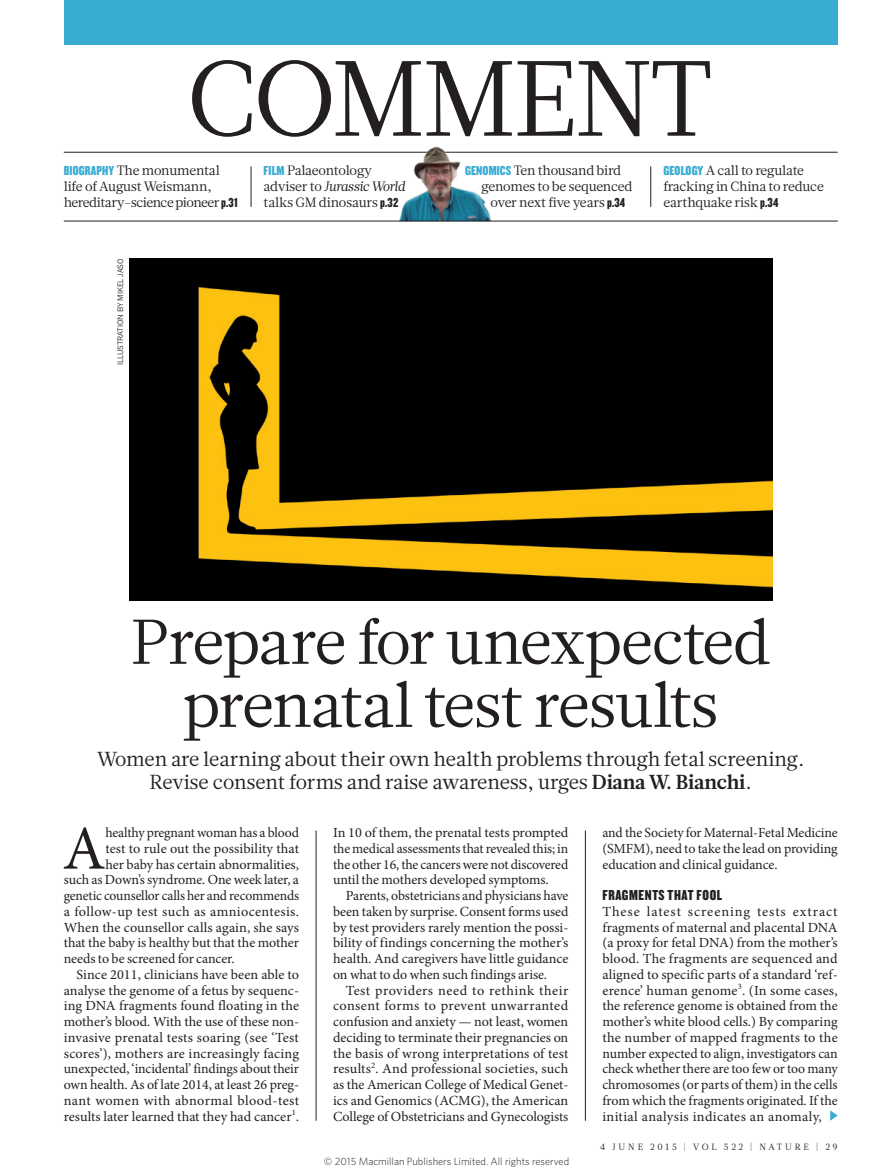
<style>
.page{position:relative;width:893px;height:1174px;background:#fff}
.page>*{position:absolute;margin:0;border:0;box-sizing:border-box;transform-origin:0 0}
.SECTION_HEADING{font:106.5px "Glosa Math";letter-spacing:-.025em;color:#231f20}
.HEAD_42{font:63px/63px "Glosa Math";letter-spacing:-.025em;color:#231f20;text-align:center}
.BODY_DROP_CAP{font:62.4px "Minion Pro";color:#231f20}
.INTRO{font:20.25px/23.7px "Glosa Math";color:#231f20;text-align:center}
.CROSSHEAD{font:15px "Knockout 69 Full Liteweight";letter-spacing:.04em;color:#231f20}
.BODY_INDENT{font:13.95px/15.8px "Minion Pro";letter-spacing:-.005em;color:#231f20;text-align:justify}
.BODY_1ST_PARA{font:13.95px/15.8px "Minion Pro";letter-spacing:.015em;color:#231f20;text-align:justify}
.BODY_DROP_CAP-2{font:13.95px "Minion Pro";letter-spacing:-.005em;color:#231f20}
.BODY_DROP_CAP-3{font:13.95px "Minion Pro";letter-spacing:.025em;color:#231f20}
.MINI_TOC_TEXT{font:13.5px/15.8px "Glosa Math";letter-spacing:-.02em;color:#231f20}
.t1{font:300 10.5px "Whitney";color:#231f20}
.t2{font:9px "Glosa Math";letter-spacing:.3em;color:#231f20}
.PIC_CREDIT{font:7.5px "News Gothic MTOT";color:#231f20}
.s1{font-family:"Knockout 69 Full Liteweight";color:#38acd2}
.s2{font-family:"Knockout 69 Full Liteweight"}
.s3{font-style:italic}
.s4{font-weight:700}
</style>
<div class="page">
<hr style="left:64px;top:152px;width:774px;height:1px;background:#231f20">
<img style="left:389px;top:146px;width:127px;height:75px">
<svg style="left:830px;top:1110px;width:8px;height:10px"></svg>
<img style="left:129px;top:258px;width:643px;height:343px">
<div style="left:64px;top:0;width:774px;height:45px;background:#38acd2"></div>
<hr style="left:251px;top:166px;width:1px;height:41px;background:#231f20">
<hr style="left:650px;top:166px;width:1px;height:41px;background:#231f20">
<hr style="left:64px;top:221px;width:774px;height:1px;background:#231f20">
<hr style="left:585px;top:830px;width:1px;height:290px;background:#231f20">
<hr style="left:316px;top:830px;width:1px;height:290px;background:#231f20">
<p class="SECTION_HEADING" style="left:187px;top:29px;width:528px">COMMENT</p>
<p class="MINI_TOC_TEXT" style="left:64px;top:163px;width:176px"><span class="s1">BIOGRAPHY</span> The monumental life of August Weismann, hereditary-science pioneer <span class="s2">p.31</span></p>
<p class="PIC_CREDIT" style="left:116px;top:365px;width:108px;rotate:-90deg">ILLUSTRATION BY MIKEL JASO</p>
<p class="MINI_TOC_TEXT" style="left:264px;top:163px;width:143px"><span class="s1">FILM</span> Palaeontology adviser to <span class="s3">Jurassic World </span>talks GM dinosaurs <span class="s2">p.32</span></p>
<p class="MINI_TOC_TEXT" style="left:465px;top:163px;width:158px"><span class="s1">GENOMICS</span> Ten thousand bird</p>
<p class="MINI_TOC_TEXT" style="left:481px;top:179px;width:153px">genomes to be sequenced</p>
<p class="MINI_TOC_TEXT" style="left:490px;top:194px;width:136px">over next five years <span class="s2">p.34</span></p>
<p class="MINI_TOC_TEXT" style="left:663px;top:163px;width:162px"><span class="s1">GEOLOGY</span> A call to regulate fracking in China to reduce earthquake risk <span class="s2">p.34</span></p>
<p class="HEAD_42" style="left:131px;top:611px;width:642px">Prepare for unexpected prenatal test results</p>
<p class="INTRO" style="left:97px;top:747px;width:709px">Women are learning about their own health problems through fetal screening.<br>Revise consent forms and raise awareness, urges <span class="s4">Diana W. Bianchi</span>.</p>
<p class="BODY_DROP_CAP" style="left:63px;top:807px;width:45px">A</p>
<p class="BODY_DROP_CAP-2" style="left:105px;top:823px;width:195px">healthy pregnant woman has a blood</p>
<p class="BODY_DROP_CAP-2" style="left:105px;top:839px;width:195px">test to rule out the possibility that</p>
<p class="BODY_DROP_CAP-2" style="left:105px;top:854px;width:195px">her baby has certain abnormalities,</p>
<p class="BODY_DROP_CAP-2" style="left:64px;top:870px;width:237px">such as Down’s syndrome. One week later, a</p>
<p class="BODY_DROP_CAP-2" style="left:64px;top:886px;width:237px">genetic counsellor calls her and recommends</p>
<p class="BODY_DROP_CAP-3" style="left:64px;top:902px;width:237px">a follow-up test such as amniocentesis.</p>
<p class="BODY_DROP_CAP-2" style="left:64px;top:917px;width:237px">When the counsellor calls again, she says</p>
<p class="BODY_DROP_CAP-2" style="left:64px;top:933px;width:237px">that the baby is healthy but that the mother</p>
<p class="BODY_DROP_CAP-2" style="left:64px;top:949px;width:172px">needs to be screened for cancer.</p>
<p class="BODY_INDENT" style="left:64px;top:966px;width:237px;text-indent:13px">Since 2011, clinicians have been able to analyse the genome of a fetus by sequenc&shy;ing DNA fragments found floating in the mother’s blood. With the use of these non&shy;invasive prenatal tests soaring (see ‘Test scores’), mothers are increasingly facing unexpected, ‘incidental’ findings about their own health. As of late 2014, at least 26 preg&shy;nant women with abnormal blood-test results later learned that they had cancer<sup>1</sup>.</p>
<p class="BODY_INDENT" style="left:333px;top:825px;width:237px">In 10 of them, the prenatal tests prompted the medical assessments that revealed this; in the other 16, the cancers were not discovered until the mothers developed symptoms.</p>
<p class="BODY_INDENT" style="left:333px;top:888px;width:237px;text-indent:13px">Parents, obstetricians and physicians have been taken by surprise. Consent forms used by test providers rarely mention the possi&shy;bility of findings concerning the mother’s health. And caregivers have little guidance on what to do when such findings arise.</p>
<p class="BODY_INDENT" style="left:333px;top:982px;width:237px;text-indent:13px">Test providers need to rethink their consent forms to prevent unwarranted confusion and anxiety — not least, women deciding to terminate their pregnancies on the basis of wrong interpretations of test results<sup>2</sup>. And professional societies, such as the American College of Medical Genet&shy;ics and Genomics (ACMG), the American College of Obstetricians and Gynecologists</p>
<p class="t1" style="left:324px;top:1154px;width:247px">© 2015 Macmillan Publishers Limited. All rights reserved</p>
<p class="BODY_INDENT" style="left:602px;top:825px;width:237px">and the Society for Maternal-Fetal Medicine (SMFM), need to take the lead on providing education and clinical guidance.</p>
<p class="CROSSHEAD" style="left:602px;top:885px;width:121px">FRAGMENTS THAT FOOL</p>
<p class="BODY_1ST_PARA" style="left:602px;top:903px;width:237px">These latest screening tests extract fragments of maternal and placental DNA (a proxy for fetal DNA) from the mother’s blood. The fragments are sequenced and aligned to specific parts of a standard ‘ref&shy;erence’ human genome<sup>3</sup>. (In some cases, the reference genome is obtained from the mother’s white blood cells.) By comparing the number of mapped fragments to the number expected to align, investigators can check whether there are too few or too many chromosomes (or parts of them) in the cells from which the fragments originated. If the initial analysis indicates an anomaly,</p>
<p class="t2" style="left:600px;top:1141px;width:239px">4 JUNE 2015 | VOL 522 | NATURE | 29</p>
</div>
